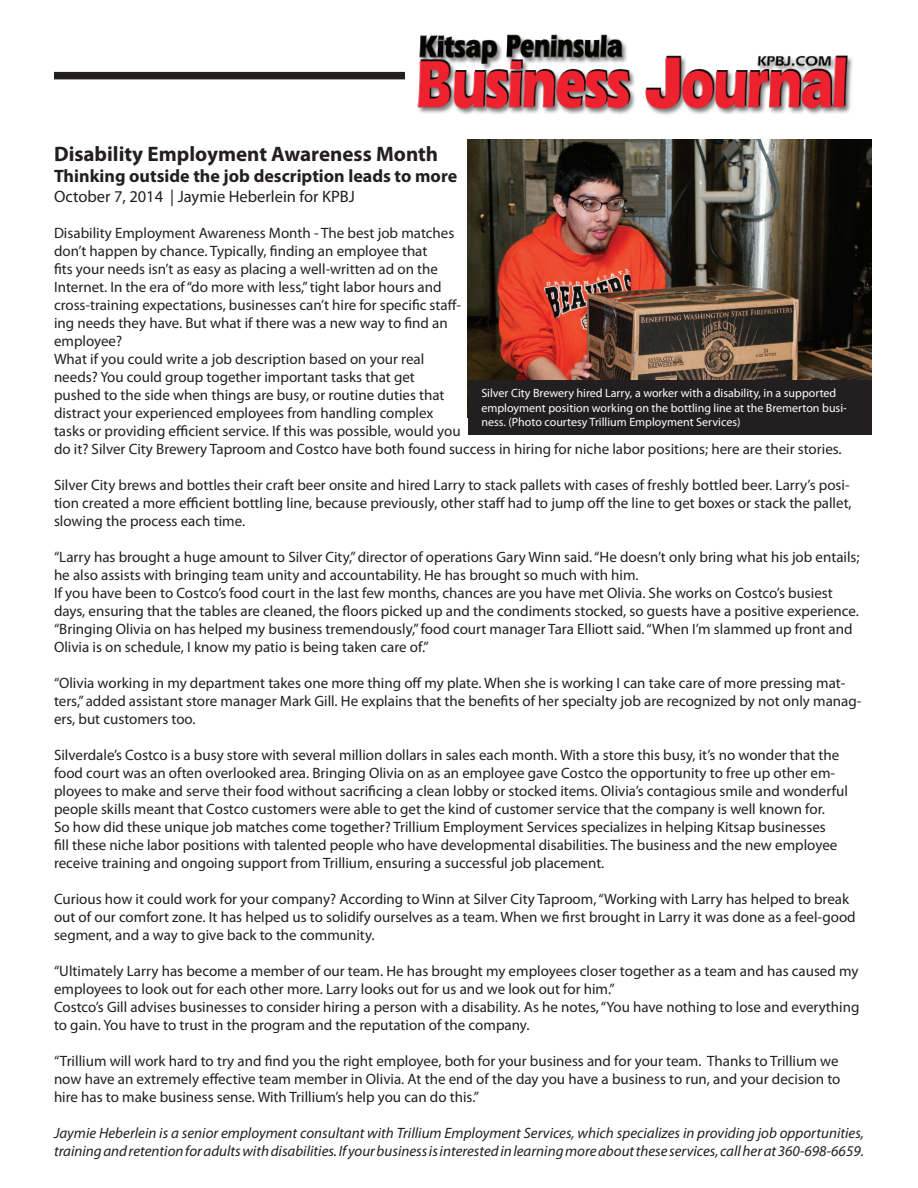
<style>
.page{position:relative;width:918px;height:1188px;background:#fff}
.page>*{position:absolute;margin:0;border:0;box-sizing:border-box;transform-origin:0 0}
.t1{font:700 21px "Myriad Pro";color:#231f20}
.t2{font:700 18px "Myriad Pro";color:#231f20}
.t3{font:16.5px "Myriad Pro";color:#231f20}
.t4{font:15px/18px "Myriad Pro";color:#231f20}
.t5{font:italic 15px/18px "Myriad Pro";color:#231f20}
.t6{font:12px/14.4px "Myriad Pro";color:#fff}
</style>
<div class="page">
<img style="left:417px;top:34px;width:436px;height:81px">
<div style="left:54px;top:72px;width:351px;height:7px;background:#231f20"></div>
<img style="left:468px;top:140px;width:404px;height:240px">
<div style="left:468px;top:380px;width:404px;height:54px;background:#231f20"></div>
<h1 class="t1" style="left:54px;top:140px;width:386px">Disability Employment Awareness Month</h1>
<p class="t2" style="left:54px;top:164px;width:405px">Thinking outside the job description leads to more</p>
<p class="t3" style="left:54px;top:186px;width:302px">October 7, 2014 | Jaymie Heberlein for KPBJ</p>
<p class="t4" style="left:54px;top:224px;width:789px">Disability Employment Awareness Month - The best job matches<br>don’t happen by chance. Typically, finding an employee that<br>fits your needs isn’t as easy as placing a well-written ad on the<br>Internet. In the era of “do more with less,” tight labor hours and<br>cross-training expectations, businesses can’t hire for specific staff-<br>ing needs they have. But what if there was a new way to find an<br>employee?<br>What if you could write a job description based on your real<br>needs? You could group together important tasks that get<br>pushed to the side when things are busy, or routine duties that<br>distract your experienced employees from handling complex<br>tasks or providing efficient service. If this was possible, would you<br>do it? Silver City Brewery Taproom and Costco have both found success in hiring for niche labor positions; here are their stories.</p>
<p class="t4" style="left:54px;top:476px;width:799px">Silver City brews and bottles their craft beer onsite and hired Larry to stack pallets with cases of freshly bottled beer. Larry’s posi&shy;tion created a more efficient bottling line, because previously, other staff had to jump off the line to get boxes or stack the pallet, slowing the process each time.</p>
<p class="t4" style="left:54px;top:548px;width:807px">“Larry has brought a huge amount to Silver City,” director of operations Gary Winn said. “He doesn’t only bring what his job entails; he also assists with bringing team unity and accountability. He has brought so much with him.<br>If you have been to Costco’s food court in the last few months, chances are you have met Olivia. She works on Costco’s busiest days, ensuring that the tables are cleaned, the floors picked up and the condiments stocked, so guests have a positive experience. “Bringing Olivia on has helped my business tremendously,” food court manager Tara Elliott said. “When I’m slammed up front and Olivia is on schedule, I know my patio is being taken care of.”</p>
<p class="t4" style="left:54px;top:674px;width:809px">“Olivia working in my department takes one more thing off my plate. When she is working I can take care of more pressing mat&shy;ters,” added assistant store manager Mark Gill. He explains that the benefits of her specialty job are recognized by not only manag&shy;ers, but customers too.</p>
<p class="t4" style="left:54px;top:746px;width:795px">Silverdale’s Costco is a busy store with several million dollars in sales each month. With a store this busy, it’s no wonder that the food court was an often overlooked area. Bringing Olivia on as an employee gave Costco the opportunity to free up other em&shy;ployees to make and serve their food without sacrificing a clean lobby or stocked items. Olivia’s contagious smile and wonderful people skills meant that Costco customers were able to get the kind of customer service that the company is well known for.<br>So how did these unique job matches come together? Trillium Employment Services specializes in helping Kitsap businesses<br>fill these niche labor positions with talented people who have developmental disabilities. The business and the new employee receive training and ongoing support from Trillium, ensuring a successful job placement.</p>
<p class="t4" style="left:54px;top:890px;width:803px">Curious how it could work for your company? According to Winn at Silver City Taproom, “Working with Larry has helped to break out of our comfort zone. It has helped us to solidify ourselves as a team. When we first brought in Larry it was done as a feel-good segment, and a way to give back to the community.</p>
<p class="t4" style="left:54px;top:962px;width:807px">“Ultimately Larry has become a member of our team. He has brought my employees closer together as a team and has caused my employees to look out for each other more. Larry looks out for us and we look out for him.”<br>Costco’s Gill advises businesses to consider hiring a person with a disability. As he notes, “You have nothing to lose and everything to gain. You have to trust in the program and the reputation of the company.</p>
<p class="t4" style="left:54px;top:1052px;width:788px">“Trillium will work hard to try and find you the right employee, both for your business and for your team. Thanks to Trillium we now have an extremely effective team member in Olivia. At the end of the day you have a business to run, and your decision to hire has to make business sense. With Trillium’s help you can do this.”</p>
<p class="t5" style="left:54px;top:1124px;width:812px">Jaymie Heberlein is a senior employment consultant with Trillium Employment Services, which specializes in providing job opportunities, training and retention for adults with disabilities. If your business is interested in learning more about these services, call her at 360-698-6659.</p>
<p class="t6" style="left:481px;top:386px;width:367px">Silver City Brewery hired Larry, a worker with a disability, in a supported employment position working on the bottling line at the Bremerton busi&shy;ness. (Photo courtesy Trillium Employment Services)</p>
</div>
